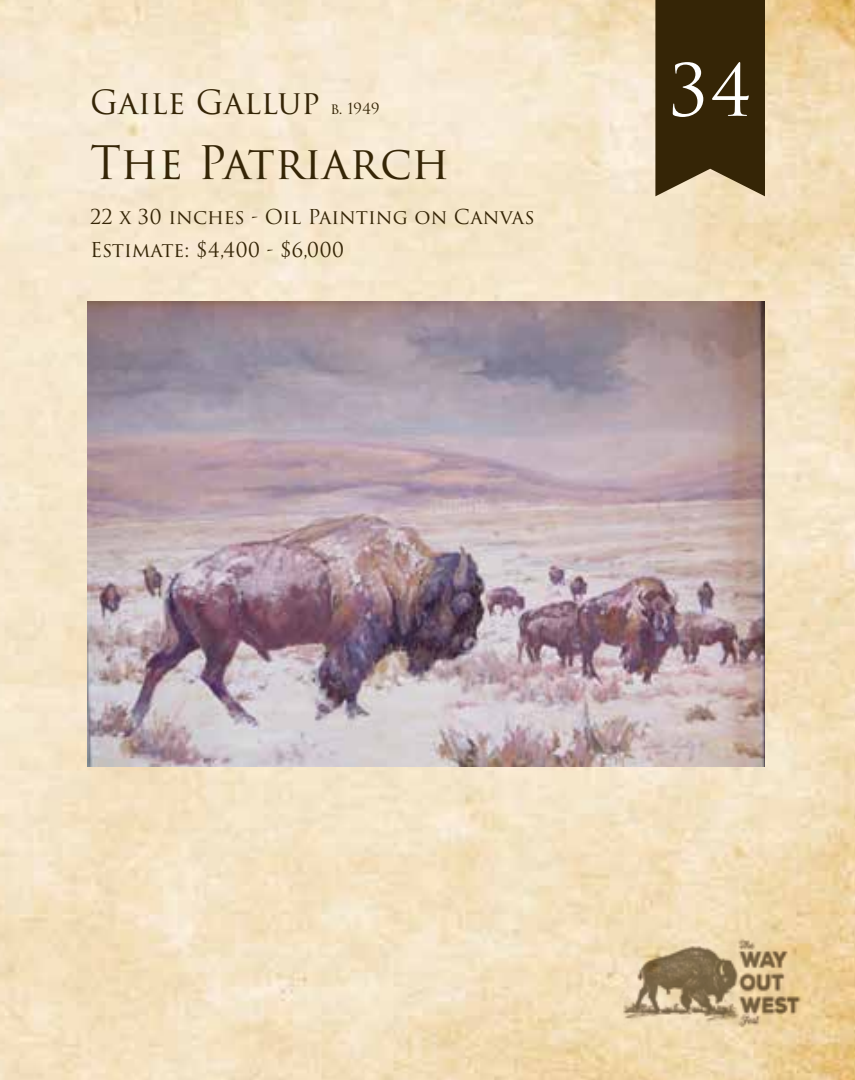
<style>
.page{position:relative;width:855px;height:1080px;background:#fff}
.page>*{position:absolute;margin:0;border:0;box-sizing:border-box;transform-origin:0 0}
.t1{font:70px "Trajan Pro 3";color:#fff}
.t2{font:45px "Trajan Pro 3";letter-spacing:-.005em;color:#352506}
.t3{font:32.5px "Trajan Pro 3";color:#352506}
.t4{font:20px/32.5px "Trajan Pro 3";color:#352506}
.s1{font-size:15px}
</style>
<div class="page">
<img style="left:0;top:0;width:855px;height:1080px">
<img style="left:619px;top:931px;width:189px;height:104px">
<img style="left:88px;top:301px;width:677px;height:465px">
<svg style="left:655px;top:0;width:110px;height:196px;background:#453516"></svg>
<h3 class="t3" style="left:90px;top:80px;width:291px">Gaile Gallup <span class="s1">b. 1949</span></h3>
<h2 class="t2" style="left:90px;top:132px;width:361px">The Patriarch</h2>
<p class="t4" style="left:90px;top:202px;width:446px">22 x 30 inches - Oil Painting on Canvas<br>Estimate: $4,400 - $6,000</p>
<h1 class="t1" style="left:669px;top:42px;width:85px">34</h1>
</div>
